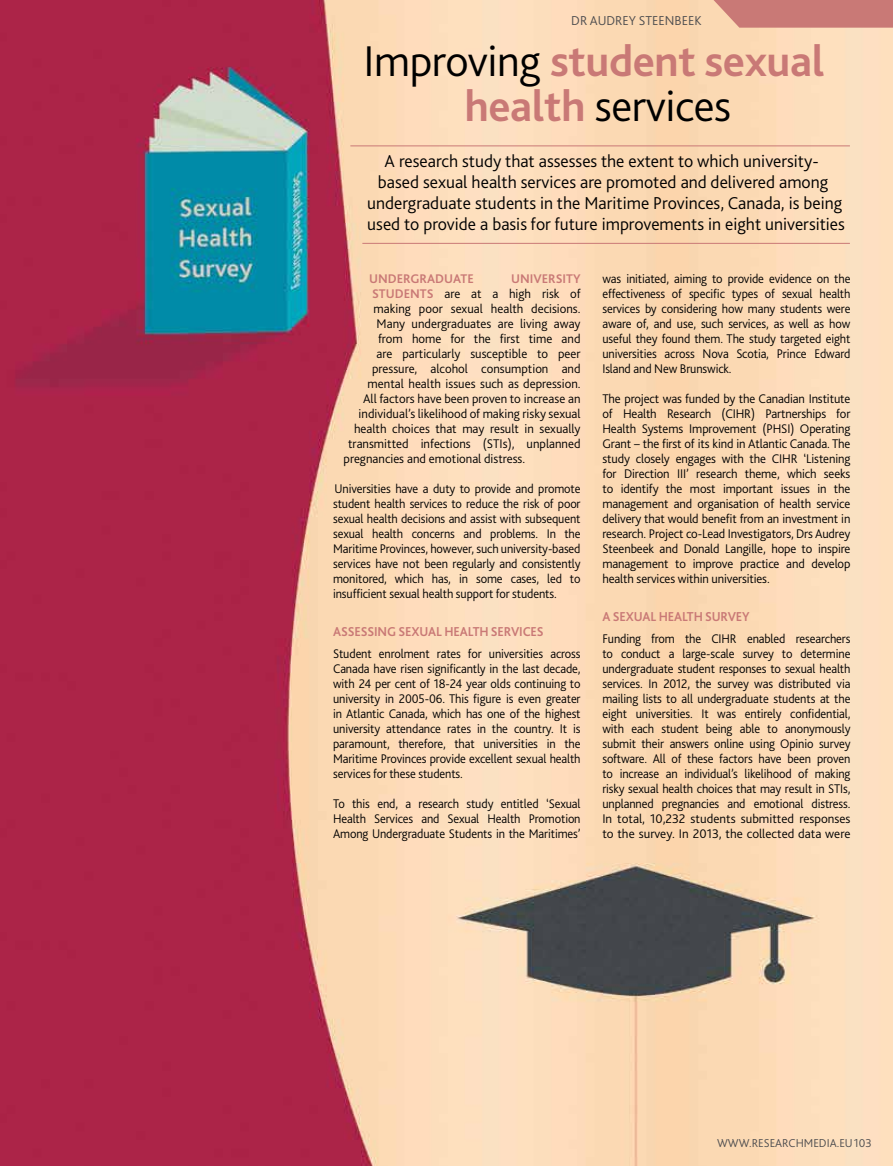
<style>
.page{position:relative;width:893px;height:1166px;background:#fff}
.page>*{position:absolute;margin:0;border:0;box-sizing:border-box;transform-origin:0 0}
.t1{font:700 45px/45px "Bliss 2";letter-spacing:-.01em;color:#c97976;text-align:center}
.t2{font:300 18px/21px "Bliss 2";color:#000;text-align:center}
.t3{font:700 13.5px "Bliss 2";letter-spacing:-.01em;color:#c97976;scale:.95 1}
.t4{font:300 13.5px "Bliss 2";color:#4d4d4f}
.t5{font:300 13.2px/15px "Bliss 2";color:#000;text-align:justify;scale:.95 1}
.t6{font:300 13.2px/15px "Bliss 2";color:#000;text-align:justify}
.t7{font:700 13.2px "Bliss 2";color:#c97976}
.t8{font:300 12px "Bliss 2";color:#4d4d4f}
.s1{font-weight:300;color:#000}
.s2{font-weight:700;color:#c97976}
</style>
<div class="page">
<img style="left:0;top:0;width:893px;height:1165px">
<hr style="left:350px;top:146px;width:500px;height:1px;background:#c97976">
<hr style="left:362px;top:243px;width:488px;height:1px;background:#c97976">
<svg style="left:713px;top:0;width:180px;height:28px"></svg>
<p class="t4" style="left:571px;top:13px;width:132px">DR AUDREY STEENBEEK</p>
<h1 class="t1" style="left:364px;top:37px;width:462px"><span class="s1">Improving</span> student sexual health <span class="s1">services</span></h1>
<p class="t2" style="left:367px;top:150px;width:479px">A research study that assesses the extent to which university&shy;based sexual health services are promoted and delivered among undergraduate students in the Maritime Provinces, Canada, is being used to provide a basis for future improvements in eight universities</p>
<p class="t7" style="left:369px;top:270px;width:106px">UNDERGRADUATE</p>
<p class="t7" style="left:511px;top:270px;width:71px">UNIVERSITY</p>
<p class="t6" style="left:372px;top:285px;width:210px"><span class="s2">STUDENTS</span> are at a high risk of</p>
<p class="t6" style="left:374px;top:300px;width:208px">making poor sexual health decisions.</p>
<p class="t6" style="left:377px;top:315px;width:206px">Many undergraduates are living away</p>
<p class="t6" style="left:378px;top:330px;width:204px">from home for the first time and</p>
<p class="t6" style="left:377px;top:345px;width:205px">are particularly susceptible to peer</p>
<p class="t6" style="left:372px;top:360px;width:210px">pressure, alcohol consumption and</p>
<p class="t6" style="left:368px;top:375px;width:215px">mental health issues such as depression.</p>
<p class="t6" style="left:363px;top:390px;width:219px">All factors have been proven to increase an</p>
<p class="t6" style="left:359px;top:405px;width:223px">individual’s likelihood of making risky sexual</p>
<p class="t6" style="left:354px;top:420px;width:228px">health choices that may result in sexually</p>
<p class="t6" style="left:348px;top:435px;width:234px">transmitted infections (STIs), unplanned</p>
<p class="t6" style="left:344px;top:450px;width:183px">pregnancies and emotional distress.</p>
<p class="t5" style="left:333px;top:480px;width:262px">Universities have a duty to provide and promote student health services to reduce the risk of poor sexual health decisions and assist with subsequent sexual health concerns and problems. In the Maritime Provinces, however, such university-based services have not been regularly and consistently monitored, which has, in some cases, led to insufficient sexual health support for students.</p>
<p class="t3" style="left:333px;top:622px;width:223px">ASSESSING SEXUAL HEALTH SERVICES</p>
<p class="t5" style="left:333px;top:645px;width:262px">Student enrolment rates for universities across Canada have risen significantly in the last decade, with 24 per cent of 18-24 year olds continuing to university in 2005-06. This figure is even greater in Atlantic Canada, which has one of the highest university attendance rates in the country. It is paramount, therefore, that universities in the Maritime Provinces provide excellent sexual health services for these students.</p>
<p class="t5" style="left:333px;top:795px;width:262px">To this end, a research study entitled ‘Sexual Health Services and Sexual Health Promotion Among Undergraduate Students in the Maritimes’</p>
<p class="t5" style="left:602px;top:270px;width:263px">was initiated, aiming to provide evidence on the effectiveness of specific types of sexual health services by considering how many students were aware of, and use, such services, as well as how useful they found them. The study targeted eight universities across Nova Scotia, Prince Edward Island and New Brunswick.</p>
<p class="t6" style="left:602px;top:390px;width:250px">The project was funded by the Canadian Institute of Health Research (CIHR) Partnerships for Health Systems Improvement (PHSI) Operating Grant – the first of its kind in Atlantic Canada. The study closely engages with the CIHR ‘Listening for Direction III’ research theme, which seeks to identify the most important issues in the management and organisation of health service delivery that would benefit from an investment in research. Project co-Lead Investigators, Drs Audrey Steenbeek and Donald Langille, hope to inspire management to improve practice and develop health services within universities.</p>
<p class="t3" style="left:602px;top:607px;width:157px">A SEXUAL HEALTH SURVEY</p>
<p class="t5" style="left:602px;top:630px;width:263px">Funding from the CIHR enabled researchers to conduct a large-scale survey to determine undergraduate student responses to sexual health services. In 2012, the survey was distributed via mailing lists to all undergraduate students at the eight universities. It was entirely confidential, with each student being able to anonymously submit their answers online using Opinio survey software. All of these factors have been proven to increase an individual’s likelihood of making risky sexual health choices that may result in STIs, unplanned pregnancies and emotional distress.<br>In total, 10,232 students submitted responses to the survey. In 2013, the collected data were</p>
<p class="t8" style="left:717px;top:1135px;width:156px">WWW.RESEARCHMEDIA.EU103</p>
</div>
